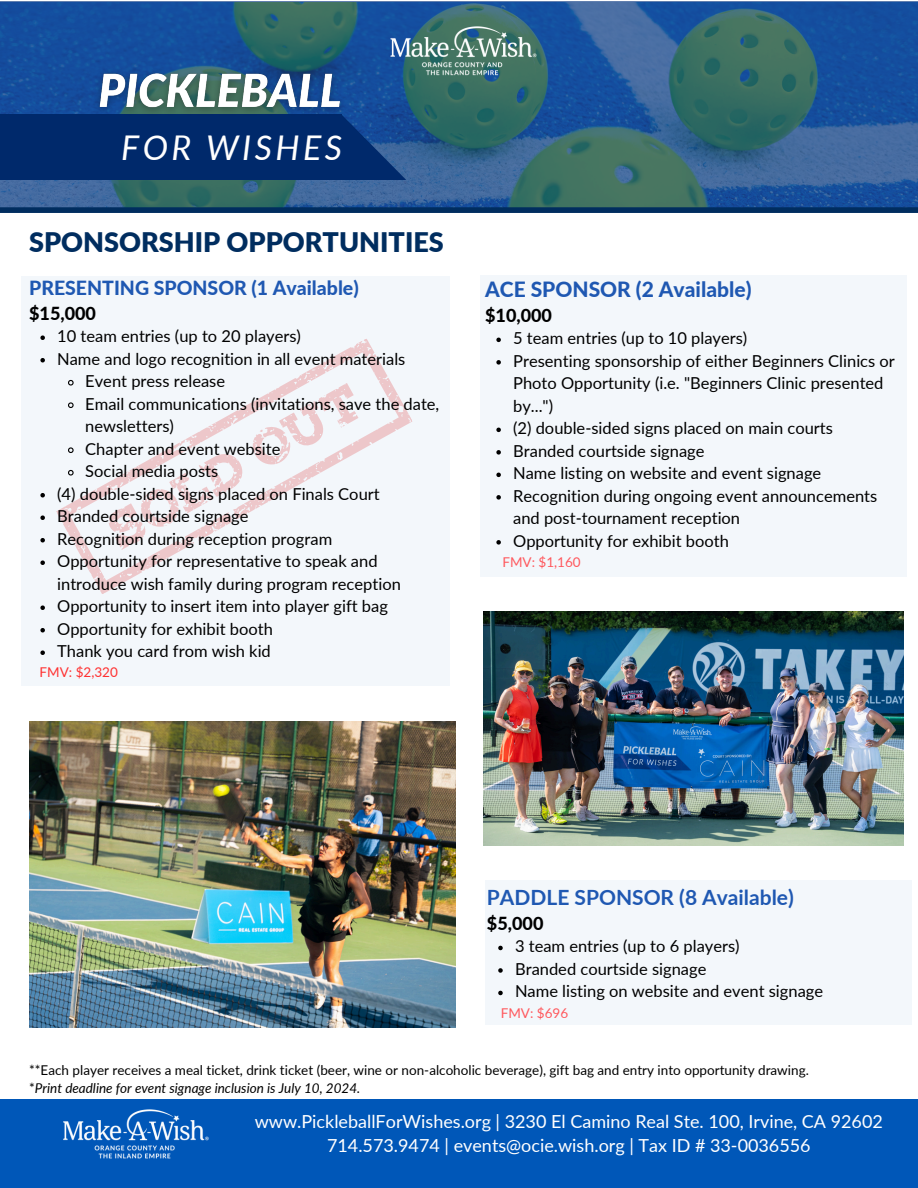
<style>
.page{position:relative;width:918px;height:1188px;background:#fff}
.page>*{position:absolute;margin:0;border:0;box-sizing:border-box;transform-origin:0 0}
.t1{font:italic 34.05px "Lato";letter-spacing:.1em;color:#fff}
.t2{font:900 27px "Lato";color:#002d5f}
.t3{font:700 21px "Lato";color:#1f58b2}
.t4{font:800 21px "Lato";color:#1f58b2}
.t5{font:800 19.5px "Lato";color:#1f58b2}
.t6{font:18px/24.8px "Lato";color:#fff;text-align:center}
.t7{font:800 18px "Lato";color:#000}
.t8{font:16.5px/22.5px "Lato";color:#000}
.t9{font:13.5px "Lato";color:#000}
.t10{font:italic 13.5px "Lato";color:#000}
.t11{font:13.5px "Lato";color:#ff585d}
.t12{font:13.5px "Lato";color:#ff3131}
.s1{font-style:normal}
</style>
<div class="page">
<svg style="left:0;top:1px;width:918px;height:206px;background:#2b6089"></svg>
<div style="left:0;top:207px;width:918px;height:6px;background:#002d5f"></div>
<img style="left:357px;top:22px;width:204px;height:58px">
<svg style="left:342px;top:114px;width:65px;height:66px;background:#113e82"></svg>
<div style="left:0;top:114px;width:342px;height:66px;background:#00296b"></div>
<img style="left:89px;top:63px;width:262px;height:57px">
<img style="left:483px;top:612px;width:421px;height:234px">
<div style="left:22px;top:277px;width:428px;height:409px;background:#f3f7fb"></div>
<svg style="left:41px;top:339px;width:371px;height:255px"></svg>
<svg style="left:105px;top:382px;width:257px;height:169px"></svg>
<div style="left:480px;top:276px;width:426px;height:301px;background:#f3f7fb"></div>
<svg style="left:496px;top:338px;width:5px;height:4px"></svg>
<svg style="left:496px;top:360px;width:5px;height:5px"></svg>
<svg style="left:496px;top:428px;width:5px;height:4px"></svg>
<svg style="left:496px;top:450px;width:5px;height:5px"></svg>
<svg style="left:496px;top:473px;width:5px;height:4px"></svg>
<svg style="left:496px;top:495px;width:5px;height:5px"></svg>
<svg style="left:496px;top:540px;width:5px;height:5px"></svg>
<div style="left:485px;top:881px;width:427px;height:144px;background:#f3f7fb"></div>
<img style="left:29px;top:722px;width:427px;height:306px">
<svg style="left:498px;top:946px;width:5px;height:4px"></svg>
<svg style="left:498px;top:968px;width:5px;height:5px"></svg>
<svg style="left:498px;top:991px;width:5px;height:4px"></svg>
<svg style="left:40px;top:335px;width:5px;height:5px"></svg>
<svg style="left:40px;top:358px;width:5px;height:4px"></svg>
<svg style="left:67px;top:379px;width:7px;height:7px"></svg>
<svg style="left:67px;top:402px;width:7px;height:7px"></svg>
<svg style="left:67px;top:447px;width:7px;height:7px"></svg>
<svg style="left:67px;top:469px;width:7px;height:7px"></svg>
<svg style="left:40px;top:493px;width:5px;height:4px"></svg>
<svg style="left:40px;top:515px;width:5px;height:5px"></svg>
<svg style="left:40px;top:538px;width:5px;height:4px"></svg>
<svg style="left:40px;top:560px;width:5px;height:5px"></svg>
<svg style="left:40px;top:605px;width:5px;height:5px"></svg>
<svg style="left:40px;top:628px;width:5px;height:4px"></svg>
<svg style="left:40px;top:650px;width:5px;height:5px"></svg>
<div style="left:0;top:1099px;width:918px;height:89px;background:#0057b8"></div>
<img style="left:63px;top:1109px;width:146px;height:50px">
<h2 class="t1" style="left:121px;top:126px;width:222px">FOR WISHES</h2>
<p class="t2" style="left:29px;top:226px;width:416px">SPONSORSHIP OPPORTUNITIES</p>
<p class="t5" style="left:29px;top:276px;width:331px">PRESENTING SPONSOR (1 Available)</p>
<p class="t7" style="left:29px;top:302px;width:68px">$15,000</p>
<p class="t8" style="left:57px;top:325px;width:245px">10 team entries (up to 20 players)</p>
<h4 class="t8" style="left:57px;top:347px;width:350px">Name and logo recognition in all event materials</h4>
<p class="t8" style="left:85px;top:370px;width:141px">Event press release</p>
<p class="t8" style="left:85px;top:392px;width:356px">Email communications (invitations, save the date, newsletters)</p>
<p class="t8" style="left:85px;top:437px;width:197px">Chapter and event website</p>
<p class="t8" style="left:85px;top:460px;width:135px">Social media posts</p>
<p class="t8" style="left:57px;top:482px;width:324px">(4) double-sided signs placed on Finals Court</p>
<p class="t8" style="left:57px;top:505px;width:193px">Branded courtside signage</p>
<p class="t8" style="left:57px;top:527px;width:277px">Recognition during reception program</p>
<p class="t8" style="left:57px;top:550px;width:345px">Opportunity for representative to speak and introduce wish family during program reception</p>
<p class="t8" style="left:57px;top:595px;width:332px">Opportunity to insert item into player gift bag</p>
<h4 class="t8" style="left:57px;top:617px;width:217px">Opportunity for exhibit booth</h4>
<p class="t8" style="left:57px;top:640px;width:215px">Thank you card from wish kid</p>
<p class="t12" style="left:40px;top:664px;width:80px">FMV: $2,320</p>
<h4 class="t4" style="left:485px;top:276px;width:268px">ACE SPONSOR (2 Available)</h4>
<h4 class="t7" style="left:485px;top:304px;width:68px">$10,000</h4>
<p class="t8" style="left:513px;top:327px;width:236px">5 team entries (up to 10 players)</p>
<p class="t8" style="left:513px;top:349px;width:383px">Presenting sponsorship of either Beginners Clinics or<br>Photo Opportunity (i.e. "Beginners Clinic presented by...")</p>
<p class="t8" style="left:513px;top:417px;width:321px">(2) double-sided signs placed on main courts</p>
<p class="t8" style="left:513px;top:439px;width:193px">Branded courtside signage</p>
<p class="t8" style="left:513px;top:462px;width:310px">Name listing on website and event signage</p>
<p class="t8" style="left:513px;top:484px;width:366px">Recognition during ongoing event announcements and post-tournament reception</p>
<p class="t8" style="left:513px;top:529px;width:217px">Opportunity for exhibit booth</p>
<p class="t11" style="left:502px;top:554px;width:80px">FMV: $1,160</p>
<p class="t3" style="left:487px;top:884px;width:308px">PADDLE SPONSOR (8 Available)</p>
<p class="t7" style="left:487px;top:912px;width:58px">$5,000</p>
<p class="t8" style="left:515px;top:935px;width:226px">3 team entries (up to 6 players)</p>
<p class="t8" style="left:515px;top:957px;width:193px">Branded courtside signage</p>
<p class="t8" style="left:515px;top:980px;width:310px">Name listing on website and event signage</p>
<p class="t11" style="left:501px;top:1004px;width:69px">FMV: $696</p>
<p class="t9" style="left:29px;top:1061px;width:781px">**Each player receives a meal ticket, drink ticket (beer, wine or non-alcoholic beverage), gift bag and entry into opportunity drawing.</p>
<p class="t10" style="left:29px;top:1079px;width:333px"><span class="s1">*</span>Print deadline for event signage inclusion is July 10, 2024.</p>
<p class="t6" style="left:255px;top:1108px;width:630px">www.PickleballForWishes.org | 3230 El Camino Real Ste. 100, Irvine, CA 92602<br>714.573.9474 | events@ocie.wish.org | Tax ID # 33-0036556</p>
</div>
